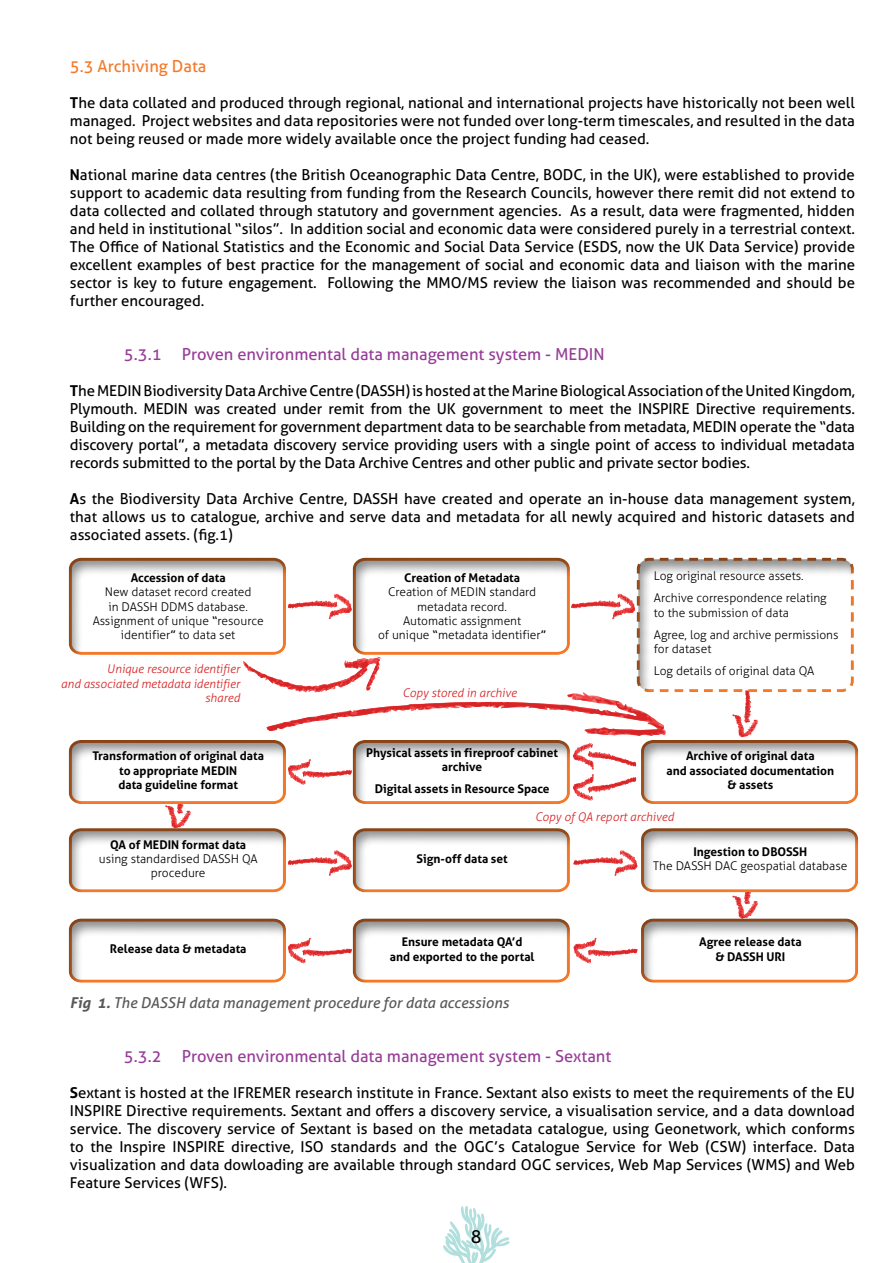
<style>
.page{position:relative;width:893px;height:1263px;background:#fff}
.page>*{position:absolute;margin:0;border:0;box-sizing:border-box;transform-origin:0 0}
.t1{font:18px "Aller";color:#000}
.t2{font:16.5px "Aller";color:#973d97}
.t3{font:16.5px "Aller";color:#f47929}
.t4{font:15px/18px "Aller";color:#000;text-align:justify}
.t5{font:italic 15px "Aller";color:#58595b}
.t6{font:300 12px/14.4px "Aller";color:#000;text-align:center}
.t7{font:700 12px/14.4px "Aller";color:#000;text-align:center}
.t8{font:italic 300 12px/14.4px "Aller";color:#d62427;text-align:right}
.s1{font-weight:700}
.s2{font-weight:400}
</style>
<div class="page">
<svg style="left:68px;top:557px;width:791px;height:426px"></svg>
<svg style="left:443px;top:1206px;width:67px;height:57px"></svg>
<p class="t3" style="left:70px;top:56px;width:138px">5.3 Archiving Data</p>
<p class="t4" style="left:70px;top:94px;width:786px"><span class="s1">T</span>he data collated and produced through regional, national and international projects have historically not been well managed. Project websites and data repositories were not funded over long-term timescales, and resulted in the data not being reused or made more widely available once the project funding had ceased.</p>
<p class="t4" style="left:70px;top:166px;width:787px"><span class="s1">N</span>ational marine data centres (the British Oceanographic Data Centre, BODC, in the UK), were established to provide support to academic data resulting from funding from the Research Councils, however there remit did not extend to data collected and collated through statutory and government agencies. As a result, data were fragmented, hidden and held in institutional “silos”. In addition social and economic data were considered purely in a terrestrial context.<br>The Office of National Statistics and the Economic and Social Data Service (ESDS, now the UK Data Service) provide excellent examples of best practice for the management of social and economic data and liaison with the marine sector is key to future engagement. Following the MMO/MS review the liaison was recommended and should be further encouraged.</p>
<p class="t2" style="left:124px;top:344px;width:482px">5.3.1 Proven environmental data management system - MEDIN</p>
<p class="t4" style="left:70px;top:382px;width:786px"><span class="s1">T</span>he MEDIN Biodiversity Data Archive Centre (DASSH) is hosted at the Marine Biological Association of the United Kingdom, Plymouth. MEDIN was created under remit from the UK government to meet the INSPIRE Directive requirements.<br>Building on the requirement for government department data to be searchable from metadata, MEDIN operate the “data discovery portal”, a metadata discovery service providing users with a single point of access to individual metadata records submitted to the portal by the Data Archive Centres and other public and private sector bodies.</p>
<p class="t4" style="left:70px;top:490px;width:786px"><span class="s1">A</span>s the Biodiversity Data Archive Centre, DASSH have created and operate an in-house data management system, that allows us to catalogue, archive and serve data and metadata for all newly acquired and historic datasets and associated assets. (fig.1)</p>
<p class="t7" style="left:131px;top:570px;width:96px">Accession of data</p>
<p class="t6" style="left:93px;top:585px;width:172px">New dataset record created<br>in DASSH DDMS database.<br>Assignment of unique <span class="s2">“</span>resource identifier<span class="s2">”</span> to data set</p>
<p class="t8" style="left:61px;top:662px;width:181px">Unique resource identifier<br>and associated metadata identifier shared</p>
<p class="t7" style="left:92px;top:749px;width:173px">Transformation of original data to appropriate MEDIN<br>data guideline format</p>
<p class="t7" style="left:110px;top:837px;width:138px">QA of MEDIN format data</p>
<p class="t6" style="left:99px;top:851px;width:160px">using standardised DASSH QA procedure</p>
<p class="t7" style="left:110px;top:942px;width:138px">Release data &amp; metadata</p>
<p class="t7" style="left:404px;top:570px;width:117px">Creation of Metadata</p>
<p class="t6" style="left:378px;top:585px;width:170px">Creation of MEDIN standard metadata record.<br>Automatic assignment<br>of unique <span class="s2">“</span>metadata identifier<span class="s2">”</span></p>
<p class="t8" style="left:402px;top:686px;width:116px">Copy stored in archive</p>
<p class="t7" style="left:366px;top:745px;width:194px">Physical assets in fireproof cabinet archive</p>
<p class="t7" style="left:375px;top:781px;width:176px">Digital assets in Resource Space</p>
<p class="t6" style="left:654px;top:565px;width:174px;line-height:21.9px;text-align:left">Log original resource assets.<br>Archive correspondence relating</p>
<p class="t6" style="left:654px;top:601px;width:186px;line-height:21.9px;text-align:left">to the submission of data<br>Agree, log and archive permissions</p>
<p class="t6" style="left:654px;top:638px;width:162px;line-height:21.9px;text-align:left">for dataset<br>Log details of original data QA</p>
<p class="t7" style="left:666px;top:749px;width:169px">Archive of original data<br>and associated documentation &amp; assets</p>
<p class="t7" style="left:416px;top:851px;width:93px">Sign-off data set</p>
<p class="t8" style="left:535px;top:809px;width:140px">Copy of QA report archived</p>
<p class="t7" style="left:693px;top:844px;width:115px">Ingestion to DBOSSH</p>
<p class="t6" style="left:653px;top:859px;width:196px">The DASSH DAC geospatial database</p>
<p class="t7" style="left:390px;top:934px;width:146px">Ensure metadata QA’d<br>and exported to the portal</p>
<p class="t7" style="left:699px;top:934px;width:104px">Agree release data &amp; DASSH URI</p>
<p class="t5" style="left:70px;top:994px;width:440px"><span class="s1">Fig 1.</span> The DASSH data management procedure for data accessions</p>
<p class="t2" style="left:124px;top:1046px;width:489px">5.3.2 Proven environmental data management system - Sextant</p>
<p class="t4" style="left:70px;top:1084px;width:787px"><span class="s1">S</span>extant is hosted at the IFREMER research institute in France. Sextant also exists to meet the requirements of the EU INSPIRE Directive requirements. Sextant and offers a discovery service, a visualisation service, and a data download service. The discovery service of Sextant is based on the metadata catalogue, using Geonetwork, which conforms to the Inspire INSPIRE directive, ISO standards and the OGC’s Catalogue Service for Web (CSW) interface. Data visualization and data dowloading are available through standard OGC services, Web Map Services (WMS) and Web Feature Services (WFS).</p>
<p class="t1" style="left:471px;top:1225px;width:12px">8</p>
</div>
